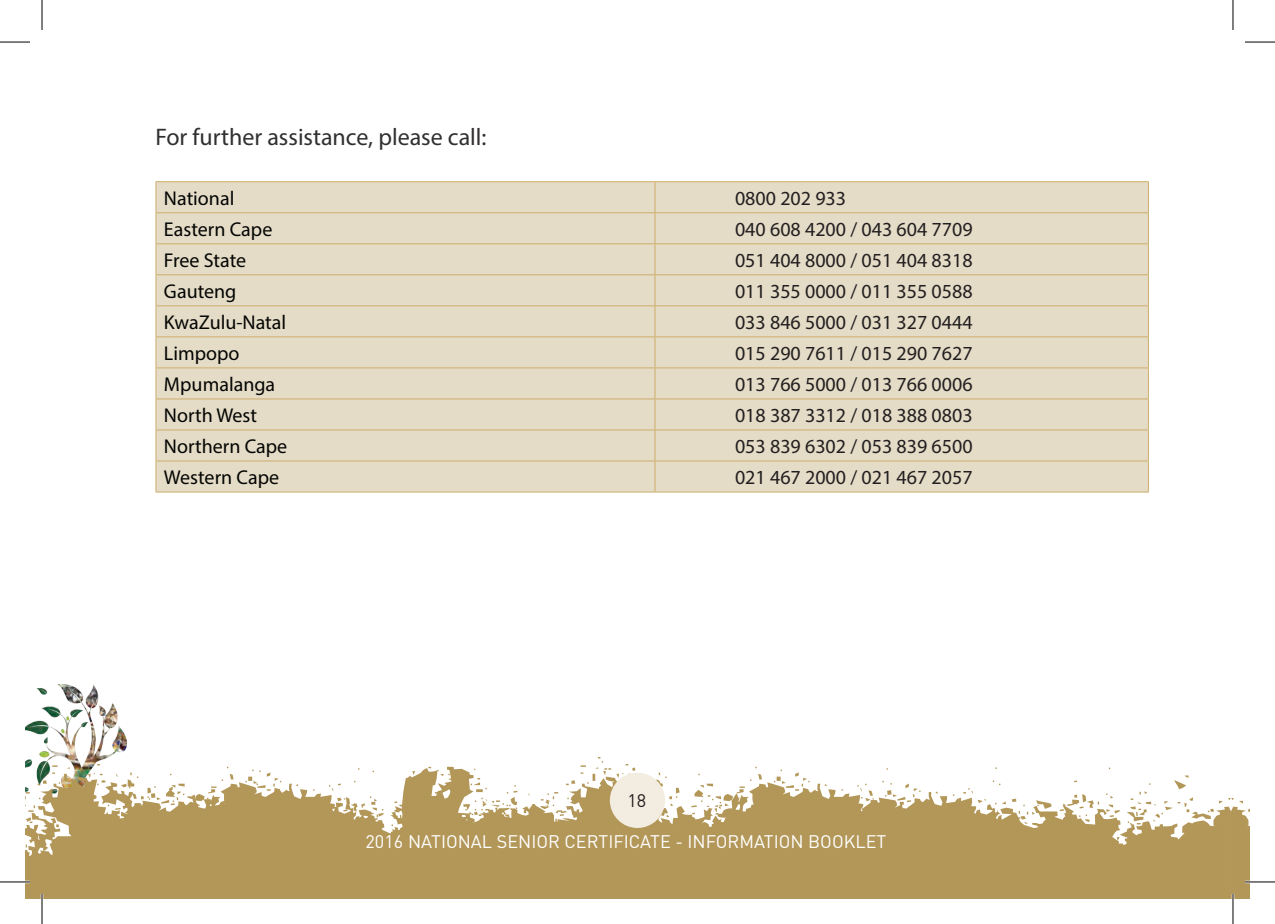
<style>
.page{position:relative;width:1275px;height:924px;background:#fff}
.page>*{position:absolute;margin:0;border:0;box-sizing:border-box;transform-origin:0 0}
.t1{font:24px "Myriad Pro";color:#312f30}
.t2{font:20px "Myriad Pro";color:#231f20}
.t3{font:20px "Myriad Pro";color:#040503}
.t4{font:18px "DIN";color:#fff}
.t5{font:18px "DIN";color:#231f20}
</style>
<div class="page">
<img style="left:25px;top:684px;width:101px;height:72px">
<svg style="left:1231px;top:797px;width:19px;height:101px;background:#bea670"></svg>
<svg style="left:25px;top:756px;width:1206px;height:142px;fill:#b39758"></svg>
<div style="left:610px;top:772px;width:55px;height:55px;background:#f3ede1;border-radius:50%"></div>
<div style="left:156px;top:182px;width:992px;height:309px;background:#e4dcc7"></div>
<hr style="left:155px;top:181px;width:500px;height:1px;background:#cfad6b">
<hr style="left:155px;top:182px;width:1px;height:30px;background:#cfad6b">
<hr style="left:655px;top:181px;width:494px;height:1px;background:#cfad6b">
<hr style="left:654px;top:182px;width:1px;height:30px;background:#cfad6b">
<hr style="left:1148px;top:182px;width:1px;height:30px;background:#cfad6b">
<hr style="left:155px;top:212px;width:500px;height:1px;background:#cfad6b">
<hr style="left:155px;top:213px;width:1px;height:30px;background:#cfad6b">
<hr style="left:655px;top:212px;width:494px;height:1px;background:#cfad6b">
<hr style="left:654px;top:213px;width:1px;height:30px;background:#cfad6b">
<hr style="left:1148px;top:213px;width:1px;height:30px;background:#cfad6b">
<hr style="left:155px;top:243px;width:500px;height:1px;background:#cfad6b">
<hr style="left:155px;top:244px;width:1px;height:30px;background:#cfad6b">
<hr style="left:655px;top:243px;width:494px;height:1px;background:#cfad6b">
<hr style="left:654px;top:244px;width:1px;height:30px;background:#cfad6b">
<hr style="left:1148px;top:244px;width:1px;height:30px;background:#cfad6b">
<hr style="left:155px;top:274px;width:500px;height:1px;background:#cfad6b">
<hr style="left:155px;top:275px;width:1px;height:30px;background:#cfad6b">
<hr style="left:655px;top:274px;width:494px;height:1px;background:#cfad6b">
<hr style="left:654px;top:275px;width:1px;height:30px;background:#cfad6b">
<hr style="left:1148px;top:275px;width:1px;height:30px;background:#cfad6b">
<hr style="left:155px;top:305px;width:500px;height:1px;background:#cfad6b">
<hr style="left:155px;top:306px;width:1px;height:30px;background:#cfad6b">
<hr style="left:655px;top:305px;width:494px;height:1px;background:#cfad6b">
<hr style="left:654px;top:306px;width:1px;height:30px;background:#cfad6b">
<hr style="left:1148px;top:306px;width:1px;height:30px;background:#cfad6b">
<hr style="left:155px;top:336px;width:500px;height:1px;background:#cfad6b">
<hr style="left:155px;top:337px;width:1px;height:30px;background:#cfad6b">
<hr style="left:655px;top:336px;width:494px;height:1px;background:#cfad6b">
<hr style="left:654px;top:337px;width:1px;height:30px;background:#cfad6b">
<hr style="left:1148px;top:337px;width:1px;height:30px;background:#cfad6b">
<hr style="left:155px;top:367px;width:500px;height:1px;background:#cfad6b">
<hr style="left:155px;top:368px;width:1px;height:30px;background:#cfad6b">
<hr style="left:655px;top:367px;width:494px;height:1px;background:#cfad6b">
<hr style="left:654px;top:368px;width:1px;height:30px;background:#cfad6b">
<hr style="left:1148px;top:368px;width:1px;height:30px;background:#cfad6b">
<hr style="left:155px;top:398px;width:500px;height:1px;background:#cfad6b">
<hr style="left:155px;top:399px;width:1px;height:30px;background:#cfad6b">
<hr style="left:655px;top:398px;width:494px;height:1px;background:#cfad6b">
<hr style="left:654px;top:399px;width:1px;height:30px;background:#cfad6b">
<hr style="left:1148px;top:399px;width:1px;height:30px;background:#cfad6b">
<hr style="left:155px;top:429px;width:500px;height:1px;background:#cfad6b">
<hr style="left:155px;top:430px;width:1px;height:30px;background:#cfad6b">
<hr style="left:655px;top:429px;width:494px;height:1px;background:#cfad6b">
<hr style="left:654px;top:430px;width:1px;height:30px;background:#cfad6b">
<hr style="left:1148px;top:430px;width:1px;height:30px;background:#cfad6b">
<hr style="left:155px;top:460px;width:500px;height:1px;background:#cfad6b">
<hr style="left:155px;top:461px;width:1px;height:30px;background:#cfad6b">
<hr style="left:655px;top:460px;width:494px;height:1px;background:#cfad6b">
<hr style="left:654px;top:461px;width:1px;height:30px;background:#cfad6b">
<hr style="left:1148px;top:461px;width:1px;height:30px;background:#cfad6b">
<hr style="left:155px;top:491px;width:500px;height:1px;background:#cfad6b">
<hr style="left:655px;top:491px;width:494px;height:1px;background:#cfad6b">
<hr style="left:0;top:880px;width:30px;height:2px;background:#fff">
<hr style="left:1245px;top:880px;width:30px;height:2px;background:#fff">
<hr style="left:41px;top:893px;width:2px;height:30px;background:#fff">
<hr style="left:1231px;top:893px;width:3px;height:30px;background:#fff">
<hr style="left:0;top:42px;width:30px;height:1px;background:#000">
<hr style="left:1245px;top:42px;width:30px;height:1px;background:#000">
<hr style="left:0;top:881px;width:30px;height:1px;background:#000">
<hr style="left:1245px;top:881px;width:30px;height:1px;background:#000">
<hr style="left:42px;top:0;width:1px;height:30px;background:#000">
<hr style="left:42px;top:893px;width:1px;height:30px;background:#000">
<hr style="left:1232px;top:0;width:1px;height:30px;background:#000">
<hr style="left:1232px;top:893px;width:1px;height:30px;background:#000">
<p class="t1" style="left:155px;top:122px;width:333px">For further assistance, please call:</p>
<p class="t3" style="left:164px;top:186px;width:72px">National</p>
<p class="t2" style="left:735px;top:186px;width:113px">0800 202 933</p>
<p class="t3" style="left:164px;top:217px;width:110px">Eastern Cape</p>
<p class="t2" style="left:735px;top:217px;width:239px">040 608 4200 / 043 604 7709</p>
<p class="t3" style="left:164px;top:248px;width:84px">Free State</p>
<p class="t2" style="left:735px;top:248px;width:239px">051 404 8000 / 051 404 8318</p>
<p class="t3" style="left:164px;top:279px;width:74px">Gauteng</p>
<p class="t2" style="left:735px;top:279px;width:239px">011 355 0000 / 011 355 0588</p>
<p class="t3" style="left:164px;top:310px;width:124px">KwaZulu-Natal</p>
<p class="t2" style="left:735px;top:310px;width:239px">033 846 5000 / 031 327 0444</p>
<p class="t3" style="left:164px;top:341px;width:77px">Limpopo</p>
<p class="t2" style="left:735px;top:341px;width:239px">015 290 7611 / 015 290 7627</p>
<p class="t3" style="left:164px;top:372px;width:113px">Mpumalanga</p>
<p class="t2" style="left:735px;top:372px;width:239px">013 766 5000 / 013 766 0006</p>
<p class="t3" style="left:164px;top:403px;width:95px">North West</p>
<p class="t2" style="left:735px;top:403px;width:239px">018 387 3312 / 018 388 0803</p>
<p class="t3" style="left:164px;top:434px;width:125px">Northern Cape</p>
<p class="t2" style="left:735px;top:434px;width:239px">053 839 6302 / 053 839 6500</p>
<p class="t3" style="left:164px;top:465px;width:117px">Western Cape</p>
<p class="t2" style="left:735px;top:465px;width:239px">021 467 2000 / 021 467 2057</p>
<p class="t5" style="left:627px;top:790px;width:20px">18</p>
<p class="t4" style="left:365px;top:830px;width:522px">2016 NATIONAL SENIOR CERTIFICATE - INFORMATION BOOKLET</p>
</div>
